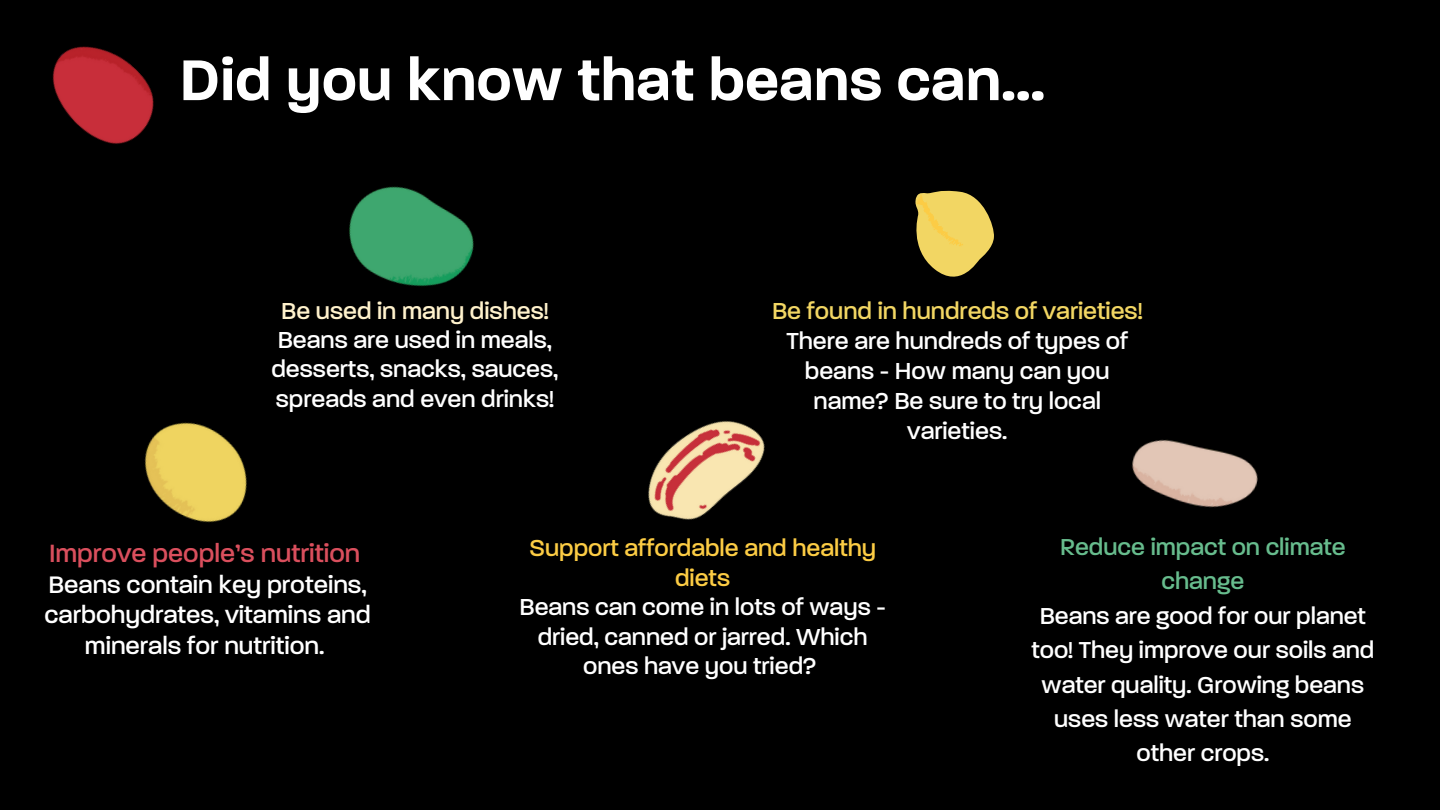
<style>
.page{position:relative;width:1440px;height:810px;background:#000}
.page>*{position:absolute;margin:0;border:0;box-sizing:border-box;transform-origin:0 0}
.t1{font:600 62px "Paralucent W00";color:#fff}
.t2{font:500 27px "Paralucent W00";color:#da4f5d}
.t3{font:500 25.8px/30.8px "Paralucent W00";color:#fff;text-align:center}
.t4{font:500 25px/30px "Paralucent W00";color:#fff;text-align:center}
.t5{font:500 25px/29.6px "Paralucent W00";color:#fccc44;text-align:center}
.t6{font:500 25px "Paralucent W00";color:#f2d663}
.t7{font:500 25px "Paralucent W00";color:#fff2cc}
.t8{font:500 24.9px/34.4px "Paralucent W00";color:#fff;text-align:center}
.t9{font:500 24.9px/34.4px "Paralucent W00";color:#67bc8d;text-align:center}
</style>
<div class="page">
<img style="left:1132px;top:439px;width:126px;height:69px">
<img style="left:144px;top:422px;width:103px;height:101px">
<img style="left:648px;top:420px;width:117px;height:100px">
<svg style="left:915px;top:190px;width:79px;height:87px"></svg>
<img style="left:52px;top:46px;width:102px;height:98px">
<img style="left:349px;top:186px;width:125px;height:101px">
<p class="t1" style="left:179px;top:43px;width:867px">Did you know that beans can...</p>
<p class="t7" style="left:281px;top:296px;width:269px">Be used in many dishes!</p>
<p class="t4" style="left:271px;top:325px;width:288px;line-height:29.2px;text-align:left">Beans are used in meals, desserts, snacks, sauces, spreads and even drinks!</p>
<p class="t6" style="left:772px;top:296px;width:372px">Be found in hundreds of varieties!</p>
<p class="t4" style="left:786px;top:326px;width:343px">There are hundreds of types of beans - How many can you name? Be sure to try local varieties.</p>
<p class="t2" style="left:49px;top:538px;width:313px">Improve people’s nutrition</p>
<p class="t3" style="left:44px;top:569px;width:328px">Beans contain key proteins, carbohydrates, vitamins and minerals for nutrition.</p>
<p class="t5" style="left:529px;top:533px;width:349px">Support affordable and healthy diets</p>
<p class="t4" style="left:520px;top:592px;width:368px;line-height:29.6px">Beans can come in lots of ways - dried, canned or jarred. Which ones have you tried?</p>
<p class="t9" style="left:1060px;top:530px;width:287px">Reduce impact on climate change</p>
<p class="t8" style="left:1031px;top:599px;width:344px">Beans are good for our planet too! They improve our soils and water quality. Growing beans uses less water than some other crops.</p>
</div>
